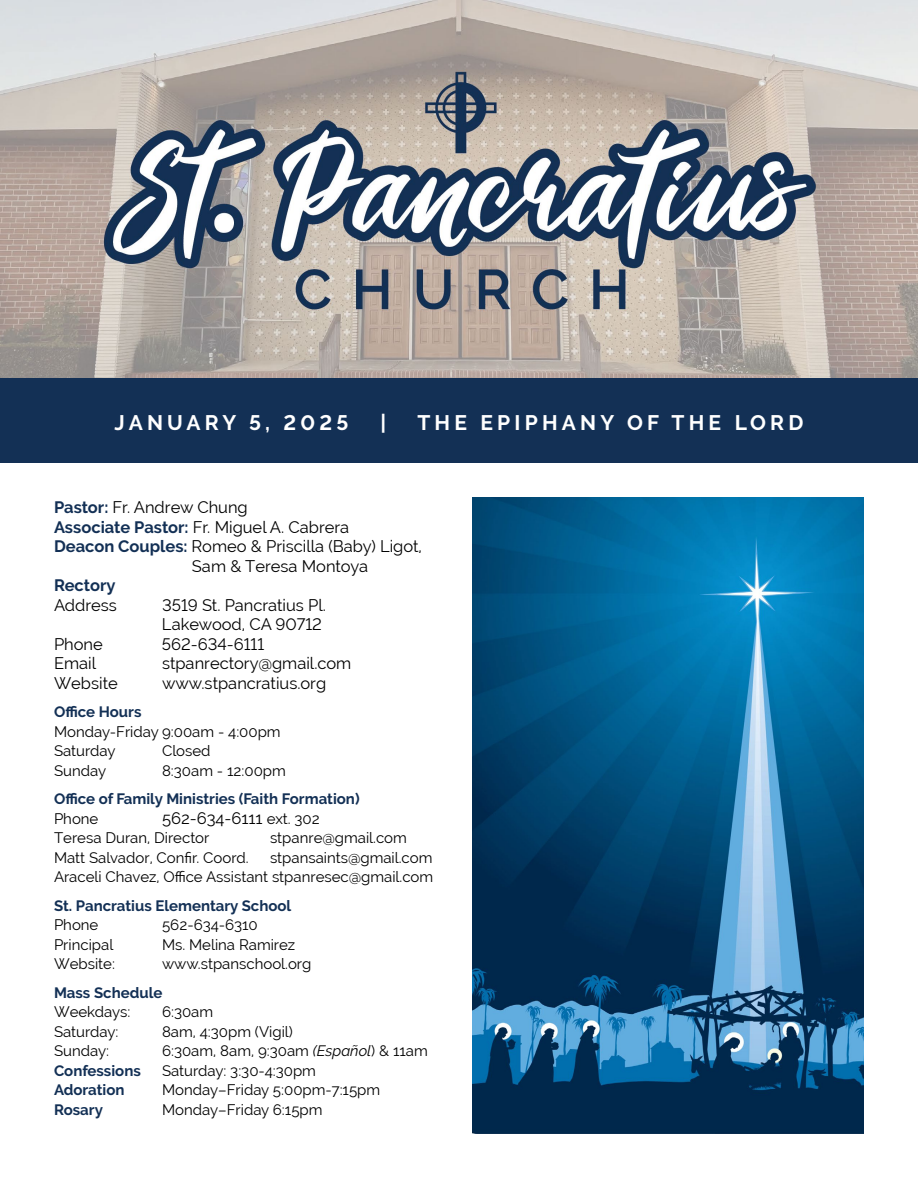
<style>
.page{position:relative;width:918px;height:1188px;background:#fff}
.page>*{position:absolute;margin:0;border:0;box-sizing:border-box;transform-origin:0 0}
.t1{font:700 21px "Raleway";letter-spacing:.2em;color:#fff}
.t2{font:16.5px/19.5px "Raleway";color:#000}
.t3{font:700 16.5px "Raleway";color:#133055}
.t4{font:15px/19.5px "Raleway";color:#000}
.t5{font:700 15px "Raleway";color:#133055}
.s1{font-weight:700;color:#133055}
.s2{font-size:15px}
.s3{font-style:italic}
</style>
<div class="page">
<img style="left:0;top:0;width:918px;height:378px">
<div style="left:0;top:378px;width:918px;height:85px;background:#133055"></div>
<img style="left:472px;top:497px;width:392px;height:637px">
<h1 class="t1" style="left:115px;top:411px;width:235px">JANUARY 5, 2025</h1>
<h1 class="t1" style="left:380px;top:411px;width:7px">|</h1>
<h1 class="t1" style="left:417px;top:411px;width:388px">THE EPIPHANY OF THE LORD</h1>
<p class="t2" style="left:54px;top:497px;width:195px"><span class="s1">Pastor:</span> Fr. Andrew Chung</p>
<p class="t2" style="left:54px;top:517px;width:297px"><span class="s1">Associate Pastor:</span> Fr. Miguel A. Cabrera</p>
<p class="t2" style="left:54px;top:536px;width:370px"><span class="s1">Deacon Couples:</span> Romeo &amp; Priscilla (Baby) Ligot,</p>
<p class="t2" style="left:192px;top:556px;width:178px">Sam &amp; Teresa Montoya</p>
<p class="t3" style="left:54px;top:576px;width:63px">Rectory</p>
<p class="t2" style="left:54px;top:595px;width:65px">Address</p>
<p class="t2" style="left:162px;top:595px;width:165px">3519 St. Pancratius Pl.<br>Lakewood, CA 90712</p>
<p class="t2" style="left:54px;top:634px;width:50px">Phone</p>
<p class="t2" style="left:162px;top:634px;width:104px">562-634-6111</p>
<p class="t2" style="left:54px;top:653px;width:44px">Email</p>
<p class="t2" style="left:162px;top:653px;width:191px">stpanrectory@gmail.com</p>
<p class="t2" style="left:54px;top:673px;width:65px">Website</p>
<p class="t2" style="left:162px;top:673px;width:166px">www.stpancratius.org</p>
<p class="t5" style="left:54px;top:703px;width:89px">Office Hours</p>
<p class="t4" style="left:54px;top:721px;width:228px">Monday-Friday 9:00am - 4:00pm<br>Saturday</p>
<p class="t4" style="left:162px;top:741px;width:50px">Closed</p>
<p class="t4" style="left:54px;top:760px;width:54px">Sunday</p>
<p class="t4" style="left:162px;top:760px;width:125px">8:30am - 12:00pm</p>
<p class="t5" style="left:54px;top:790px;width:307px">Office of Family Ministries (Faith Formation)</p>
<p class="t4" style="left:54px;top:808px;width:46px">Phone</p>
<p class="t2" style="left:162px;top:808px;width:159px">562-634-6111 <span class="s2">ext. 302</span></p>
<p class="t4" style="left:54px;top:828px;width:157px">Teresa Duran, Director</p>
<p class="t4" style="left:270px;top:828px;width:138px">stpanre@gmail.com</p>
<p class="t4" style="left:54px;top:847px;width:196px">Matt Salvador, Confir. Coord.</p>
<p class="t4" style="left:54px;top:847px;width:381px;text-align:right">stpansaints@gmail.com<br>Araceli Chavez, Office Assistant stpanresec@gmail.com</p>
<p class="t5" style="left:54px;top:897px;width:239px">St. Pancratius Elementary School</p>
<p class="t4" style="left:54px;top:915px;width:46px">Phone</p>
<p class="t4" style="left:162px;top:915px;width:97px">562-634-6310</p>
<p class="t4" style="left:54px;top:934px;width:61px">Principal</p>
<p class="t4" style="left:162px;top:934px;width:135px">Ms. Melina Ramirez</p>
<p class="t4" style="left:54px;top:954px;width:62px">Website:</p>
<p class="t4" style="left:162px;top:954px;width:151px">www.stpanschool.org</p>
<p class="t5" style="left:54px;top:984px;width:110px">Mass Schedule</p>
<p class="t4" style="left:54px;top:1002px;width:78px">Weekdays:</p>
<p class="t4" style="left:162px;top:1002px;width:53px">6:30am</p>
<p class="t4" style="left:54px;top:1021px;width:66px">Saturday:</p>
<p class="t4" style="left:162px;top:1021px;width:132px">8am, 4:30pm (Vigil)</p>
<p class="t4" style="left:54px;top:1041px;width:57px">Sunday:</p>
<p class="t4" style="left:162px;top:1041px;width:267px">6:30am, 8am, 9:30am <span class="s3">(Español</span>) &amp; 11am</p>
<p class="t5" style="left:54px;top:1062px;width:88px">Confessions</p>
<p class="t4" style="left:162px;top:1060px;width:155px">Saturday: 3:30-4:30pm</p>
<p class="t5" style="left:54px;top:1081px;width:72px">Adoration</p>
<p class="t4" style="left:162px;top:1080px;width:220px">Monday–Friday 5:00pm-7:15pm</p>
<p class="t5" style="left:54px;top:1101px;width:50px">Rosary</p>
<p class="t4" style="left:162px;top:1099px;width:162px">Monday–Friday 6:15pm</p>
</div>
